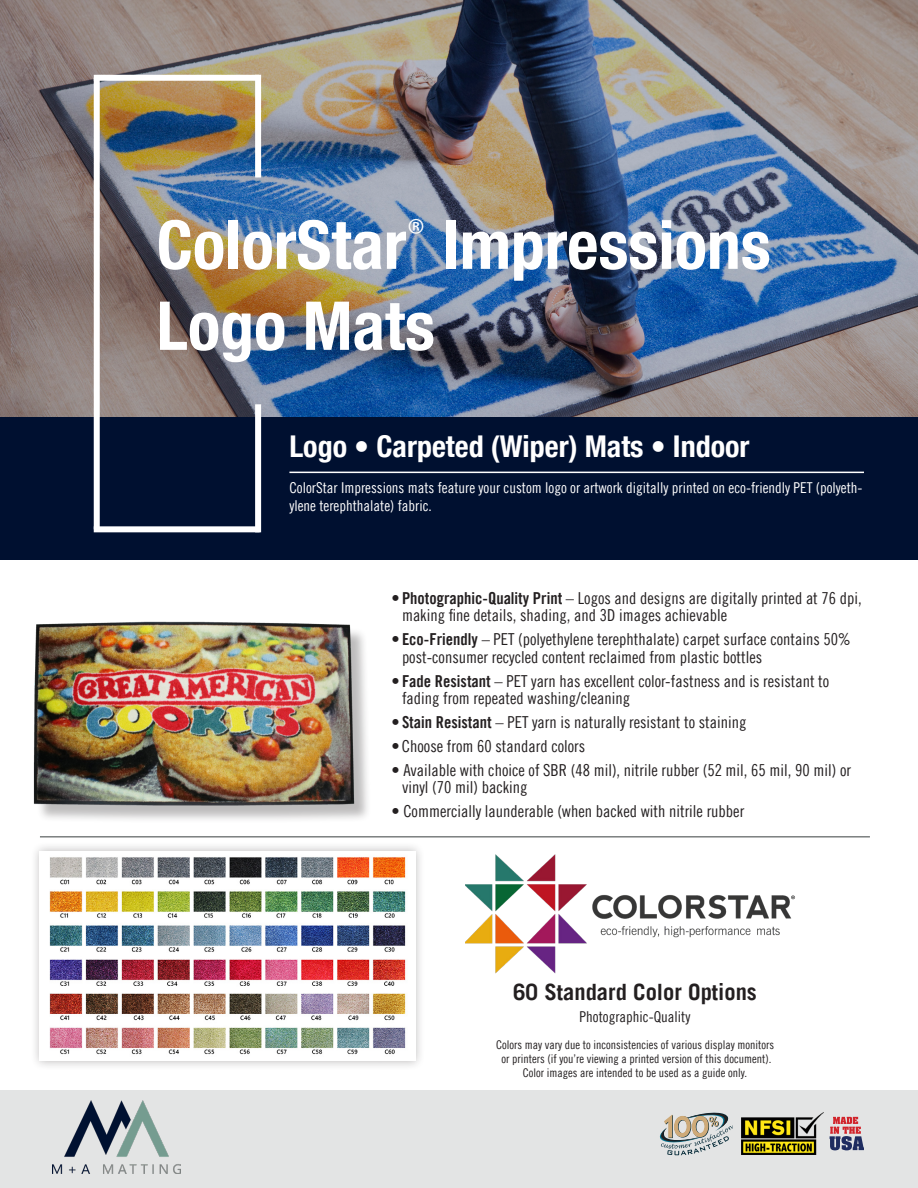
<style>
.page{position:relative;width:918px;height:1188px;background:#fff}
.page>*{position:absolute;margin:0;border:0;box-sizing:border-box;transform-origin:0 0}
.t1{font:700 condensed 67.5px "Helvetica Neue LT Pro";color:#fff}
.t2{font:700 condensed 30px "Helvetica Neue LT Pro";color:#fff}
.t3{font:700 22.5px "Trade Gothic LT Pro";color:#231f20}
.Bullet_Point_Body{font:16.5px/17.2px "Trade Gothic LT Pro Cn 18";color:#231f20}
.t4{font:15px/18px "Trade Gothic LT Pro Cn 18";color:#fff}
.t5{font:15px "Trade Gothic LT Pro Cn 18";color:#231f20}
.t6{font:12px "Trade Gothic LT Pro Cn 18";color:#231f20}
.s1{font-family:"Trade Gothic LT Pro Bd Cn 20"}
</style>
<div class="page">
<div style="left:0;top:418px;width:918px;height:142px;background:#001030"></div>
<img style="left:0;top:0;width:918px;height:418px">
<div style="left:255px;top:404px;width:6px;height:128px;background:#fff"></div>
<div style="left:94px;top:526px;width:166px;height:6px;background:#fff"></div>
<div style="left:94px;top:78px;width:6px;height:451px;background:#fff"></div>
<div style="left:255px;top:75px;width:6px;height:103px;background:#fff"></div>
<div style="left:94px;top:75px;width:165px;height:6px;background:#fff"></div>
<hr style="left:289px;top:472px;width:575px;height:1px;background:#fff">
<div style="left:37px;top:624px;width:335px;height:199px;background:#231f20;opacity:.3"></div>
<img style="left:33px;top:621px;width:339px;height:193px">
<hr style="left:40px;top:836px;width:830px;height:2px;background:#7b8080">
<div style="left:0;top:1091px;width:918px;height:97px;background:#e3e4e4"></div>
<img style="left:53px;top:1100px;width:127px;height:74px">
<div style="left:30px;top:841px;width:395px;height:229px;background:#231f20;opacity:.3"></div>
<img style="left:40px;top:851px;width:375px;height:210px">
<svg style="left:659px;top:1112px;width:74px;height:43px"></svg>
<svg style="left:830px;top:1117px;width:34px;height:33px"></svg>
<img style="left:741px;top:1113px;width:83px;height:42px">
<img style="left:465px;top:854px;width:330px;height:120px">
<p class="t1" style="left:157px;top:204px;width:616px">ColorStar<sup>®</sup> Impressions</p>
<p class="t1" style="left:157px;top:285px;width:280px">Logo Mats</p>
<p class="t2" style="left:289px;top:428px;width:462px">Logo • Carpeted (Wiper) Mats • Indoor</p>
<p class="t4" style="left:289px;top:479px;width:575px">ColorStar Impressions mats feature your custom logo or artwork digitally printed on eco-friendly PET (polyeth&shy;ylene terephthalate) fabric.</p>
<p class="Bullet_Point_Body" style="left:402px;top:589px;width:461px;text-indent:-10px">• <span class="s1">Photographic-Quality Print</span> – Logos and designs are digitally printed at 76 dpi, making fine details, shading, and 3D images achievable</p>
<p class="Bullet_Point_Body" style="left:402px;top:631px;width:450px;text-indent:-10px">• <span class="s1">Eco-Friendly</span> – PET (polyethylene terephthalate) carpet surface contains 50% post-consumer recycled content reclaimed from plastic bottles</p>
<p class="Bullet_Point_Body" style="left:402px;top:672px;width:429px;text-indent:-10px">• <span class="s1">Fade Resistant</span> – PET yarn has excellent color-fastness and is resistant to fading from repeated washing/cleaning</p>
<p class="Bullet_Point_Body" style="left:392px;top:713px;width:357px">• <span class="s1">Stain Resistant</span> – PET yarn is naturally resistant to staining</p>
<p class="Bullet_Point_Body" style="left:392px;top:737px;width:195px">• Choose from 60 standard colors</p>
<p class="Bullet_Point_Body" style="left:402px;top:761px;width:451px;text-indent:-10px">• Available with choice of SBR (48 mil), nitrile rubber (52 mil, 65 mil, 90 mil) or vinyl (70 mil) backing</p>
<p class="Bullet_Point_Body" style="left:392px;top:802px;width:354px">• Commercially launderable (when backed with nitrile rubber</p>
<p class="t3" style="left:513px;top:978px;width:245px">60 Standard Color Options</p>
<p class="t5" style="left:580px;top:1007px;width:112px">Photographic-Quality</p>
<p class="t6" style="left:496px;top:1037px;width:279px">Colors may vary due to inconsistencies of various display monitors</p>
<p class="t6" style="left:501px;top:1052px;width:271px">or printers (if you’re viewing a printed version of this document).</p>
<p class="t6" style="left:523px;top:1066px;width:226px">Color images are intended to be used as a guide only.</p>
</div>
